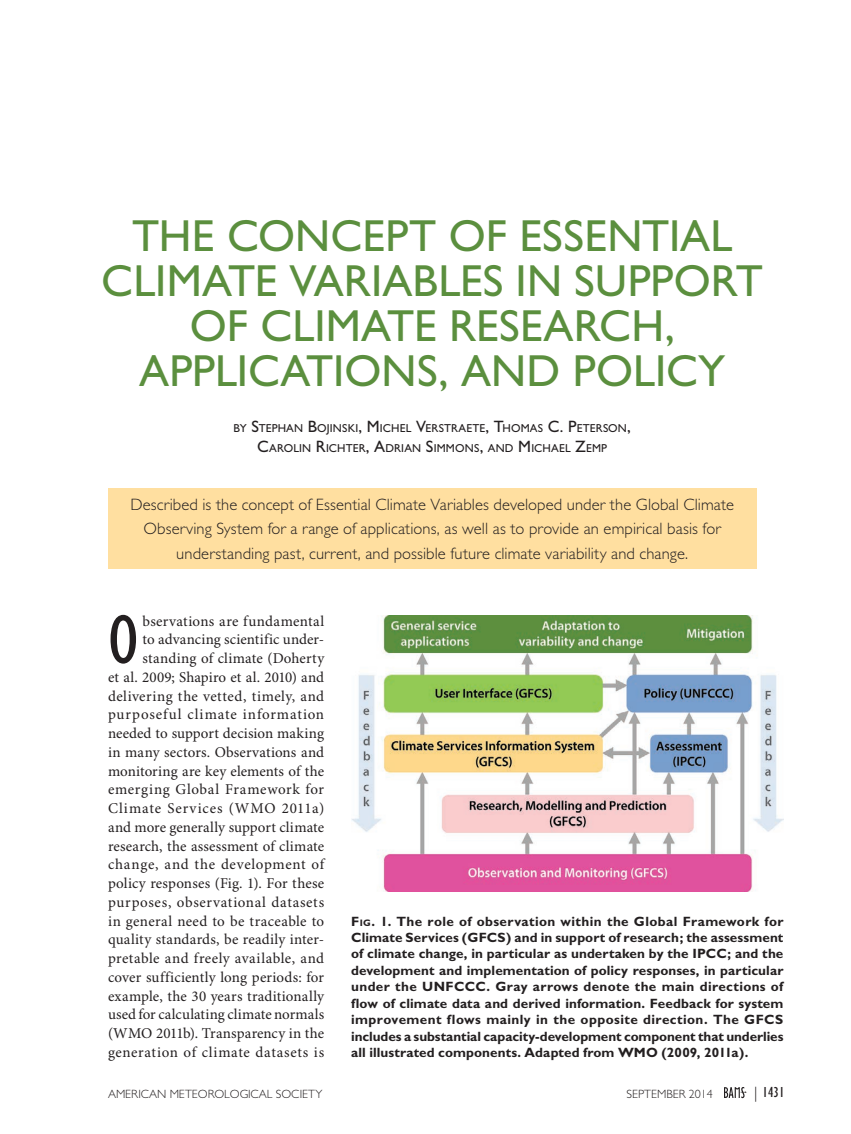
<style>
.page{position:relative;width:851px;height:1134px;background:#fff}
.page>*{position:absolute;margin:0;border:0;box-sizing:border-box;transform-origin:0 0}
.t1{font:condensed 71.1px "Gill Sans";color:#231f20}
.t2{font:45px/45px "Gill Sans";color:#5b8f3e;text-align:center}
.t3{font:300 16.5px/24.8px "Gill Sans";letter-spacing:.005em;color:#231f20;text-align:center}
.t4{font:15px/18.8px "Minion Pro";letter-spacing:.02em;color:#231f20;text-align:right}
.t5{font:condensed 15px "Gill Sans";color:#231f20}
.t6{font:700 13.5px/16.5px "Gill Sans";letter-spacing:.005em;color:#231f20;text-align:justify}
.t7{font:300 12px "Gill Sans";color:#231f20}
.t8{font:11.55px/19.5px "Gill Sans";letter-spacing:.01em;color:#231f20;text-align:center}
.s1{font-size:16.5px}
.s2{font-style:inherit}
.s3{font-size:9.45px}
.s4{font-weight:300;font-stretch:normal}
</style>
<div class="page">
<div style="left:108px;top:488px;width:648px;height:81px;background:#ffdfa0"></div>
<img style="left:351px;top:616px;width:432px;height:275px">
<svg style="left:724px;top:1087px;width:22px;height:11px"></svg>
<h2 class="t2" style="left:101px;top:213px;width:663px">THE CONCEPT OF ESSENTIAL<br>CLIMATE VARIABLES IN SUPPORT<br>OF CLIMATE RESEARCH,<br>APPLICATIONS, AND POLICY</h2>
<p class="t8" style="left:234px;top:418px;width:398px">BY <span class="s1">S</span>TEPHAN <span class="s1">B</span>OJINSKI<span class="s1">, M</span>ICHEL <span class="s1">V</span>ERSTRAETE<span class="s1">, T</span>HOMAS <span class="s1">C. P</span>ETERSON<span class="s1">,<br>C</span>AROLIN <span class="s1">R</span>ICHTER<span class="s1">, A</span>DRIAN <span class="s1">S</span>IMMONS<span class="s1">,</span> AND <span class="s1">M</span>ICHAEL <span class="s1">Z</span>EMP</p>
<p class="t3" style="left:131px;top:492px;width:604px">Described is the concept of Essential Climate Variables developed under the Global Climate<br>Observing System for a range of applications, as well as to provide an empirical basis for understanding past, current, and possible future climate variability and change.</p>
<p class="t4" style="left:108px;top:612px;width:218px">bservations are fundamental<br>to advancing scientific under&shy;standing of climate (Doherty<br>et al. 2009; Shapiro et al. 2010) and delivering the vetted, timely, and purposeful climate information needed to support decision making in many sectors. Observations and monitoring are key elements of the emerging Global Framework for Climate Services (WMO 2011a) and more generally support climate research, the assessment of climate change, and the development of policy responses (Fig. 1). For these purposes, observational datasets in general need to be traceable to quality standards, be readily inter&shy;pretable and freely available, and cover sufficiently long periods: for example, the 30 years traditionally used for calculating climate normals (WMO 2011b). Transparency in the generation of climate datasets is</p>
<h1 class="t1" style="left:108px;top:601px;width:32px">O</h1>
<p class="t6" style="left:351px;top:913px;width:434px"><span class="s2">F</span><span class="s3">ig</span><span class="s2">.</span> 1. The role of observation within the Global Framework for Climate Services (GFCS) and in support of research; the assessment of climate change, in particular as undertaken by the IPCC; and the development and implementation of policy responses, in particular under the UNFCCC. Gray arrows denote the main directions of flow of climate data and derived information. Feedback for system improvement flows mainly in the opposite direction. The GFCS includes a substantial capacity-development component that underlies all illustrated components. Adapted from WMO (2009, 2011a).</p>
<p class="t7" style="left:108px;top:1087px;width:216px">AMERICAN METEOROLOGICAL SOCIETY</p>
<p class="t7" style="left:626px;top:1087px;width:88px">SEPTEMBER 2014</p>
<p class="t5" style="left:754px;top:1084px;width:32px"><span class="s4">|</span> 1431</p>
</div>
